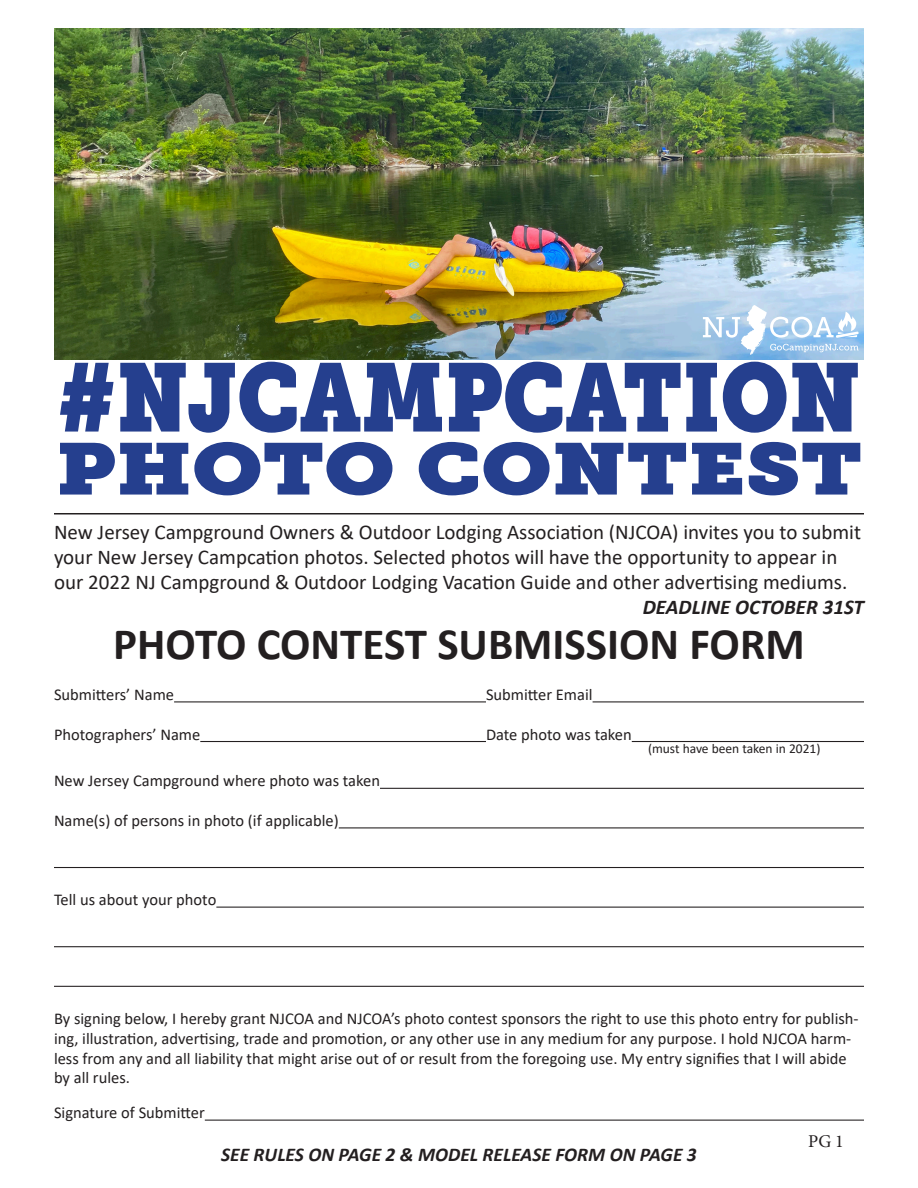
<style>
.page{position:relative;width:918px;height:1188px;background:#fff}
.page>*{position:absolute;margin:0;border:0;box-sizing:border-box;transform-origin:0 0}
.t1{font:95.7px "Museo Slab";color:#253f8e;scale:.87 1}
.t2{font:72px "Museo Slab";color:#253f8e;scale:1.2 1}
.t3{font:700 45px "Calibri";color:#231f20}
.t4{font:21px/25.2px "Calibri";color:#231f20}
.t5{font:italic 700 21px "Calibri";color:#231f20}
.t6{font:italic 700 19.5px "Calibri";color:#231f20}
.t7{font:18px "Minion Pro";color:#231f20}
.t8{font:16.5px/19.8px "Calibri";color:#231f20}
.t9{font:13.5px "Calibri";color:#231f20}
</style>
<div class="page">
<img style="left:54px;top:29px;width:810px;height:330px">
<hr style="left:54px;top:513px;width:810px;height:1px;background:#231f20">
<hr style="left:174px;top:701px;width:312px;height:1px;background:#231f20">
<hr style="left:593px;top:701px;width:271px;height:1px;background:#231f20">
<hr style="left:200px;top:741px;width:286px;height:1px;background:#231f20">
<hr style="left:632px;top:741px;width:232px;height:1px;background:#231f20">
<hr style="left:380px;top:788px;width:484px;height:1px;background:#231f20">
<hr style="left:339px;top:827px;width:525px;height:1px;background:#231f20">
<hr style="left:54px;top:867px;width:810px;height:1px;background:#231f20">
<hr style="left:216px;top:907px;width:648px;height:1px;background:#231f20">
<hr style="left:54px;top:946px;width:810px;height:1px;background:#231f20">
<hr style="left:54px;top:986px;width:810px;height:1px;background:#231f20">
<hr style="left:205px;top:1120px;width:659px;height:1px;background:#231f20">
<svg style="left:703px;top:305px;width:156px;height:50px"></svg>
<p class="t1" style="left:57px;top:341px;width:925px">#NJCAMPCATION</p>
<p class="t2" style="left:56px;top:427px;width:673px">PHOTO CONTEST</p>
<p class="t4" style="left:54px;top:519px;width:809px">New Jersey Campground Owners &amp; Outdoor Lodging Association (NJCOA) invites you to submit your New Jersey Campcation photos. Selected photos will have the opportunity to appear in our 2022 NJ Campground &amp; Outdoor Lodging Vacation Guide and other advertising mediums.</p>
<p class="t5" style="left:643px;top:592px;width:223px">DEADLINE OCTOBER 31ST</p>
<p class="t3" style="left:113px;top:612px;width:693px">PHOTO CONTEST SUBMISSION FORM</p>
<p class="t8" style="left:54px;top:684px;width:122px">Submitters’ Name</p>
<p class="t8" style="left:486px;top:684px;width:108px">Submitter Email</p>
<p class="t8" style="left:54px;top:724px;width:148px">Photographers’ Name</p>
<p class="t8" style="left:486px;top:724px;width:147px">Date photo was taken</p>
<p class="t9" style="left:648px;top:739px;width:174px">(must have been taken in 2021)</p>
<p class="t8" style="left:54px;top:771px;width:328px">New Jersey Campground where photo was taken</p>
<p class="t8" style="left:54px;top:810px;width:286px">Name(s) of persons in photo (if applicable)</p>
<p class="t8" style="left:54px;top:889px;width:164px">Tell us about your photo</p>
<p class="t8" style="left:54px;top:1008px;width:806px">By signing below, I hereby grant NJCOA and NJCOA’s photo contest sponsors the right to use this photo entry for publish&shy;ing, illustration, advertising, trade and promotion, or any other use in any medium for any purpose. I hold NJCOA harm&shy;less from any and all liability that might arise out of or result from the foregoing use. My entry signifies that I will abide by all rules.</p>
<p class="t8" style="left:54px;top:1102px;width:152px">Signature of Submitter</p>
<p class="t6" style="left:221px;top:1141px;width:477px">SEE RULES ON PAGE 2 &amp; MODEL RELEASE FORM ON PAGE 3</p>
<p class="t7" style="left:808px;top:1129px;width:37px">PG 1</p>
</div>
